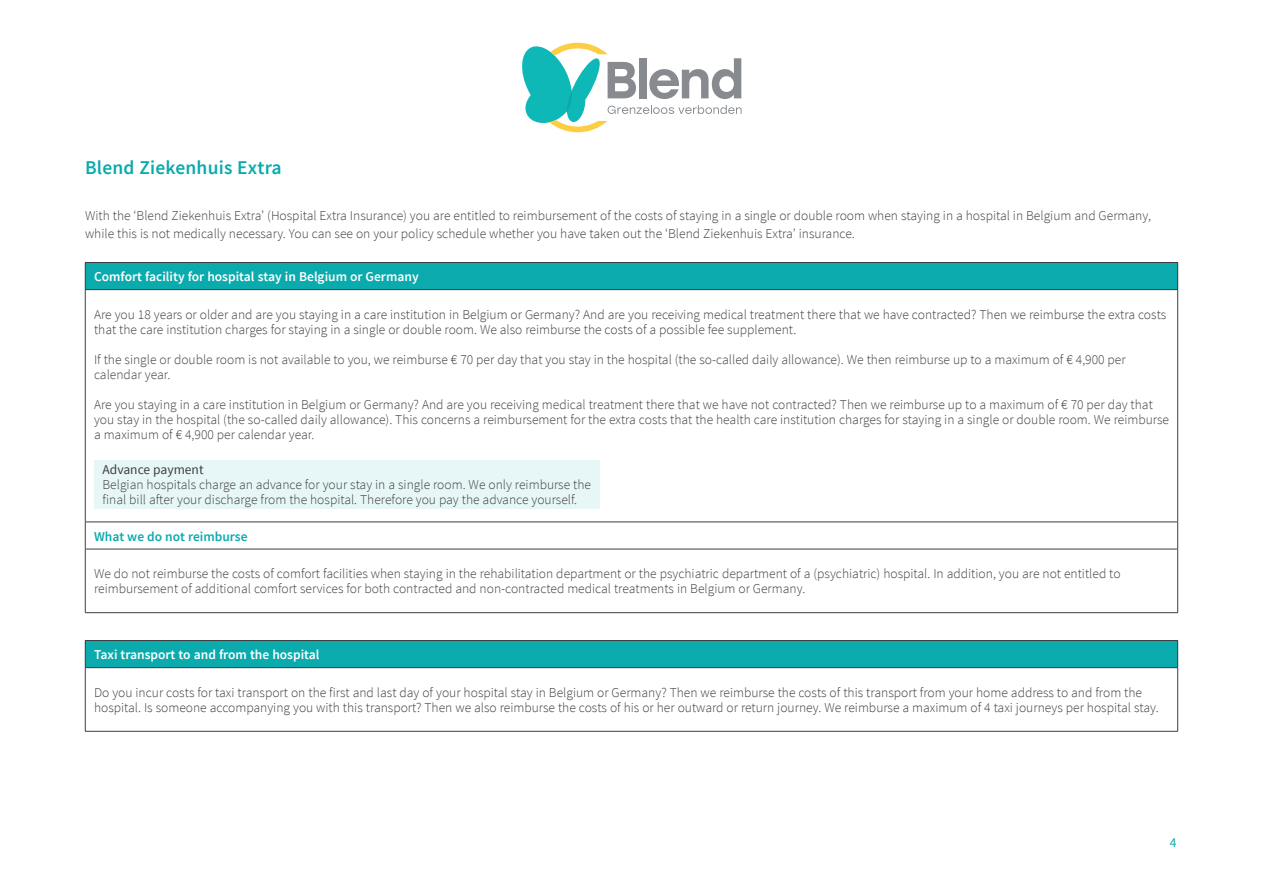
<style>
.page{position:relative;width:1263px;height:893px;background:#fff}
.page>*{position:absolute;margin:0;border:0;box-sizing:border-box;transform-origin:0 0}
.t1{font:600 19.5px "Source Sans Pro";letter-spacing:.01em;color:#0baaad}
.t2{font:300 13.5px/15px "Source Sans Pro";color:#3e3d40}
.t3{font:600 13.5px "Source Sans Pro";color:#fff}
.t4{font:600 13.5px "Source Sans Pro";color:#0baaad}
.t5{font:13.5px "Source Sans Pro";color:#3e3d40}
.t6{font:13.5px "Source Sans Pro";color:#0baaad}
</style>
<div class="page">
<svg style="left:522px;top:43px;width:219px;height:89px"></svg>
<div style="left:85px;top:262px;width:1093px;height:28px;background:#0baaad"></div>
<svg style="left:1177px;top:523px;width:1px;height:26px"></svg>
<svg style="left:85px;top:523px;width:1px;height:26px"></svg>
<svg style="left:1177px;top:263px;width:1px;height:26px"></svg>
<hr style="left:85px;top:262px;width:1093px;height:1px;background:#3e3d40">
<hr style="left:85px;top:289px;width:1093px;height:1px;background:#3e3d40">
<svg style="left:85px;top:263px;width:1px;height:26px"></svg>
<hr style="left:85px;top:290px;width:1px;height:232px;background:#3e3d40">
<hr style="left:1177px;top:290px;width:1px;height:232px;background:#3e3d40">
<hr style="left:85px;top:522px;width:1093px;height:1px;background:#3e3d40">
<hr style="left:85px;top:549px;width:1px;height:63px;background:#3e3d40">
<hr style="left:1177px;top:549px;width:1px;height:63px;background:#3e3d40">
<hr style="left:85px;top:612px;width:1093px;height:1px;background:#3e3d40">
<hr style="left:85px;top:549px;width:1093px;height:1px;background:#3e3d40">
<div style="left:94px;top:460px;width:506px;height:49px;background:#e7f7f7"></div>
<div style="left:85px;top:640px;width:1093px;height:28px;background:#0baaad"></div>
<svg style="left:1177px;top:641px;width:1px;height:26px"></svg>
<hr style="left:85px;top:640px;width:1093px;height:1px;background:#3e3d40">
<hr style="left:85px;top:667px;width:1093px;height:1px;background:#3e3d40">
<svg style="left:85px;top:641px;width:1px;height:26px"></svg>
<hr style="left:85px;top:668px;width:1px;height:63px;background:#3e3d40">
<hr style="left:1177px;top:668px;width:1px;height:63px;background:#3e3d40">
<hr style="left:85px;top:731px;width:1093px;height:1px;background:#3e3d40">
<h1 class="t1" style="left:85px;top:155px;width:198px">Blend Ziekenhuis Extra</h1>
<p class="t2" style="left:85px;top:207px;width:1067px;line-height:18px">With the ‘Blend Ziekenhuis Extra’ (Hospital Extra Insurance) you are entitled to reimbursement of the costs of staying in a single or double room when staying in a hospital in Belgium and Germany, while this is not medically necessary. You can see on your policy schedule whether you have taken out the ‘Blend Ziekenhuis Extra’ insurance.</p>
<p class="t3" style="left:94px;top:268px;width:326px">Comfort facility for hospital stay in Belgium or Germany</p>
<p class="t2" style="left:94px;top:307px;width:1074px">Are you 18 years or older and are you staying in a care institution in Belgium or Germany? And are you receiving medical treatment there that we have contracted? Then we reimburse the extra costs that the care institution charges for staying in a single or double room. We also reimburse the costs of a possible fee supplement.</p>
<p class="t2" style="left:94px;top:352px;width:1033px">If the single or double room is not available to you, we reimburse € 70 per day that you stay in the hospital (the so-called daily allowance). We then reimburse up to a maximum of € 4,900 per calendar year.</p>
<p class="t2" style="left:94px;top:397px;width:1076px">Are you staying in a care institution in Belgium or Germany? And are you receiving medical treatment there that we have not contracted? Then we reimburse up to a maximum of € 70 per day that you stay in the hospital (the so-called daily allowance). This concerns a reimbursement for the extra costs that the health care institution charges for staying in a single or double room. We reimburse a maximum of € 4,900 per calendar year.</p>
<p class="t5" style="left:102px;top:462px;width:103px">Advance payment</p>
<p class="t2" style="left:102px;top:477px;width:490px">Belgian hospitals charge an advance for your stay in a single room. We only reimburse the final bill after your discharge from the hospital. Therefore you pay the advance yourself.</p>
<p class="t4" style="left:94px;top:528px;width:155px">What we do not reimburse</p>
<p class="t2" style="left:94px;top:566px;width:1028px">We do not reimburse the costs of comfort facilities when staying in the rehabilitation department or the psychiatric department of a (psychiatric) hospital. In addition, you are not entitled to reimbursement of additional comfort services for both contracted and non-contracted medical treatments in Belgium or Germany.</p>
<p class="t3" style="left:94px;top:646px;width:227px">Taxi transport to and from the hospital</p>
<p class="t2" style="left:94px;top:685px;width:1066px">Do you incur costs for taxi transport on the first and last day of your hospital stay in Belgium or Germany? Then we reimburse the costs of this transport from your home address to and from the hospital. Is someone accompanying you with this transport? Then we also reimburse the costs of his or her outward or return journey. We reimburse a maximum of 4 taxi journeys per hospital stay.</p>
<p class="t6" style="left:1170px;top:834px;width:8px">4</p>
</div>
